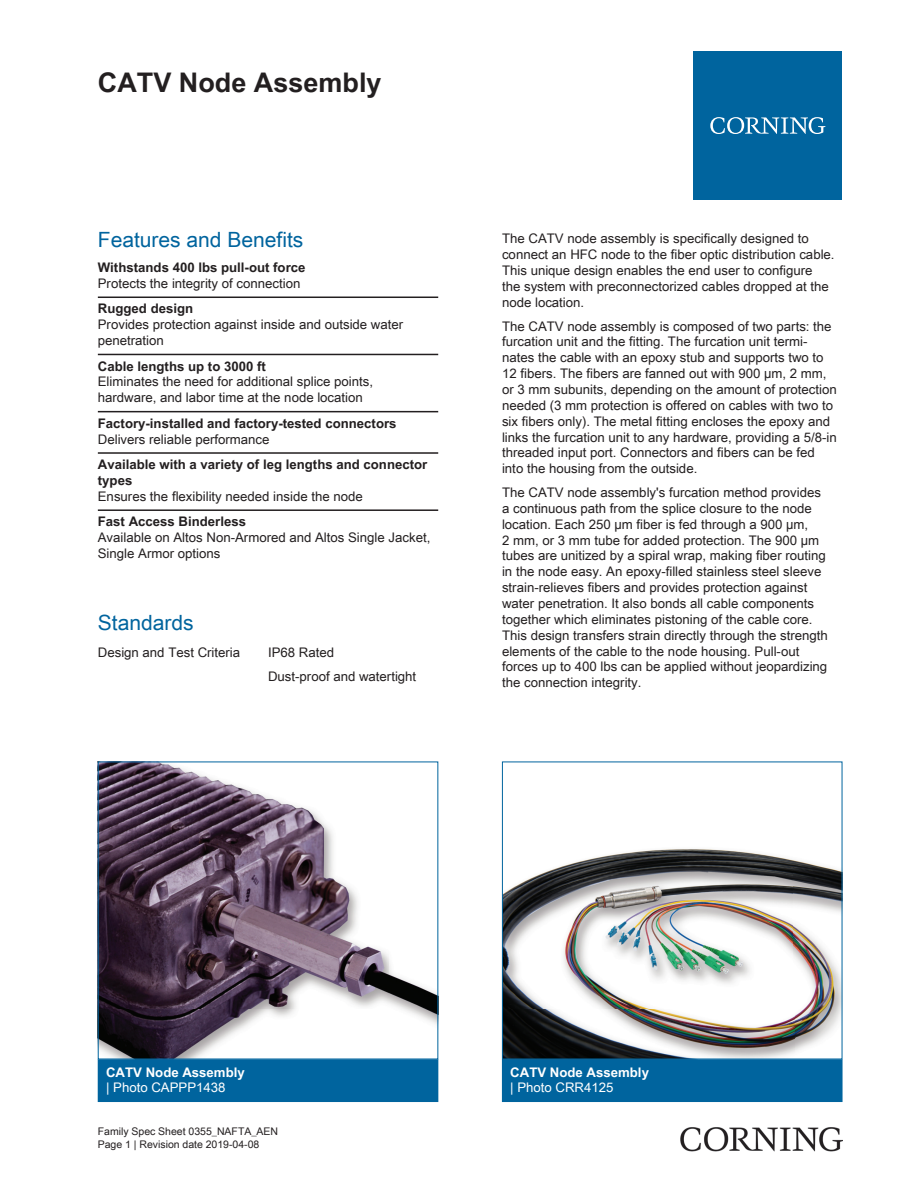
<style>
.page{position:relative;width:919px;height:1187px;background:#fff}
.page>*{position:absolute;margin:0;border:0;box-sizing:border-box;transform-origin:0 0}
.t1{font:700 27px "Arial Unicode MS";color:#231f20}
.t2{font:21px "Arial Unicode MS";color:#00649e}
.t3{font:13.2px/15.9px "Arial Unicode MS";color:#231f20}
.t4{font:700 13.2px/15.9px "Arial Unicode MS";color:#231f20}
.t5{font:700 13.2px "Arial Unicode MS";color:#fff}
.t6{font:13.2px "Arial Unicode MS";color:#fff}
.t7{font:10.5px/12.6px "Arial Unicode MS";color:#231f20}
</style>
<div class="page">
<hr style="left:98px;top:296px;width:340px;height:2px;background:#231f20">
<hr style="left:98px;top:354px;width:340px;height:1px;background:#231f20">
<hr style="left:98px;top:411px;width:340px;height:1px;background:#231f20">
<hr style="left:98px;top:452px;width:340px;height:1px;background:#231f20">
<hr style="left:98px;top:509px;width:340px;height:2px;background:#231f20">
<img style="left:100px;top:763px;width:336px;height:294px">
<div style="left:98px;top:1059px;width:340px;height:42px;background:#00649e"></div>
<div style="left:98px;top:1059px;width:340px;height:42px;border:1px solid #00649e"></div>
<img style="left:504px;top:849px;width:336px;height:208px">
<div style="left:502px;top:1059px;width:340px;height:42px;background:#00649e"></div>
<div style="left:502px;top:1059px;width:340px;height:42px;border:1px solid #00649e"></div>
<div style="left:693px;top:51px;width:149px;height:149px;background:#00649e"></div>
<svg style="left:710px;top:117px;width:115px;height:17px"></svg>
<img style="left:680px;top:1127px;width:162px;height:24px">
<h1 class="t1" style="left:98px;top:62px;width:285px">CATV Node Assembly</h1>
<h2 class="t2" style="left:98px;top:224px;width:207px">Features and Benefits</h2>
<p class="t4" style="left:98px;top:260px;width:209px">Withstands 400 lbs pull-out force</p>
<p class="t3" style="left:98px;top:275px;width:204px">Protects the integrity of connection</p>
<p class="t4" style="left:98px;top:301px;width:97px">Rugged design</p>
<p class="t3" style="left:98px;top:316px;width:307px">Provides protection against inside and outside water penetration</p>
<p class="t4" style="left:98px;top:358px;width:169px">Cable lengths up to 3000 ft</p>
<p class="t3" style="left:98px;top:373px;width:277px">Eliminates the need for additional splice points, hardware, and labor time at the node location</p>
<p class="t4" style="left:98px;top:415px;width:300px">Factory-installed and factory-tested connectors</p>
<p class="t3" style="left:98px;top:431px;width:173px">Delivers reliable performance</p>
<p class="t4" style="left:98px;top:457px;width:331px">Available with a variety of leg lengths and connector types</p>
<p class="t3" style="left:98px;top:488px;width:266px">Ensures the flexibility needed inside the node</p>
<p class="t4" style="left:98px;top:514px;width:150px">Fast Access Binderless</p>
<p class="t3" style="left:98px;top:529px;width:334px">Available on Altos Non-Armored and Altos Single Jacket,<br>Single Armor options</p>
<h2 class="t2" style="left:98px;top:607px;width:97px">Standards</h2>
<p class="t3" style="left:98px;top:644px;width:144px">Design and Test Criteria</p>
<p class="t3" style="left:268px;top:640px;width:150px;line-height:23.7px">IP68 Rated<br>Dust-proof and watertight</p>
<p class="t3" style="left:502px;top:230px;width:334px">The CATV node assembly is specifically designed to connect an HFC node to the fiber optic distribution cable.<br>This unique design enables the end user to configure<br>the system with preconnectorized cables dropped at the node location.</p>
<p class="t3" style="left:502px;top:318px;width:336px">The CATV node assembly is composed of two parts: the furcation unit and the fitting. The furcation unit termi&shy;nates the cable with an epoxy stub and supports two to 12 fibers. The fibers are fanned out with 900 µm, 2 mm, or 3 mm subunits, depending on the amount of protection needed (3 mm protection is offered on cables with two to six fibers only). The metal fitting encloses the epoxy and links the furcation unit to any hardware, providing a 5/8-in threaded input port. Connectors and fibers can be fed into the housing from the outside.</p>
<p class="t3" style="left:502px;top:484px;width:327px">The CATV node assembly's furcation method provides a continuous path from the splice closure to the node location. Each 250 µm fiber is fed through a 900 µm,<br>2 mm, or 3 mm tube for added protection. The 900 µm tubes are unitized by a spiral wrap, making fiber routing in the node easy. An epoxy-filled stainless steel sleeve strain-relieves fibers and provides protection against water penetration. It also bonds all cable components together which eliminates pistoning of the cable core.<br>This design transfers strain directly through the strength elements of the cable to the node housing. Pull-out forces up to 400 lbs can be applied without jeopardizing the connection integrity.</p>
<p class="t5" style="left:106px;top:1062px;width:140px">CATV Node Assembly</p>
<p class="t6" style="left:106px;top:1077px;width:121px">| Photo CAPPP1438</p>
<p class="t7" style="left:98px;top:1124px;width:182px">Family Spec Sheet 0355_NAFTA_AEN<br>Page 1 | Revision date 2019-04-08</p>
<p class="t5" style="left:510px;top:1062px;width:140px">CATV Node Assembly</p>
<p class="t6" style="left:510px;top:1077px;width:105px">| Photo CRR4125</p>
</div>
